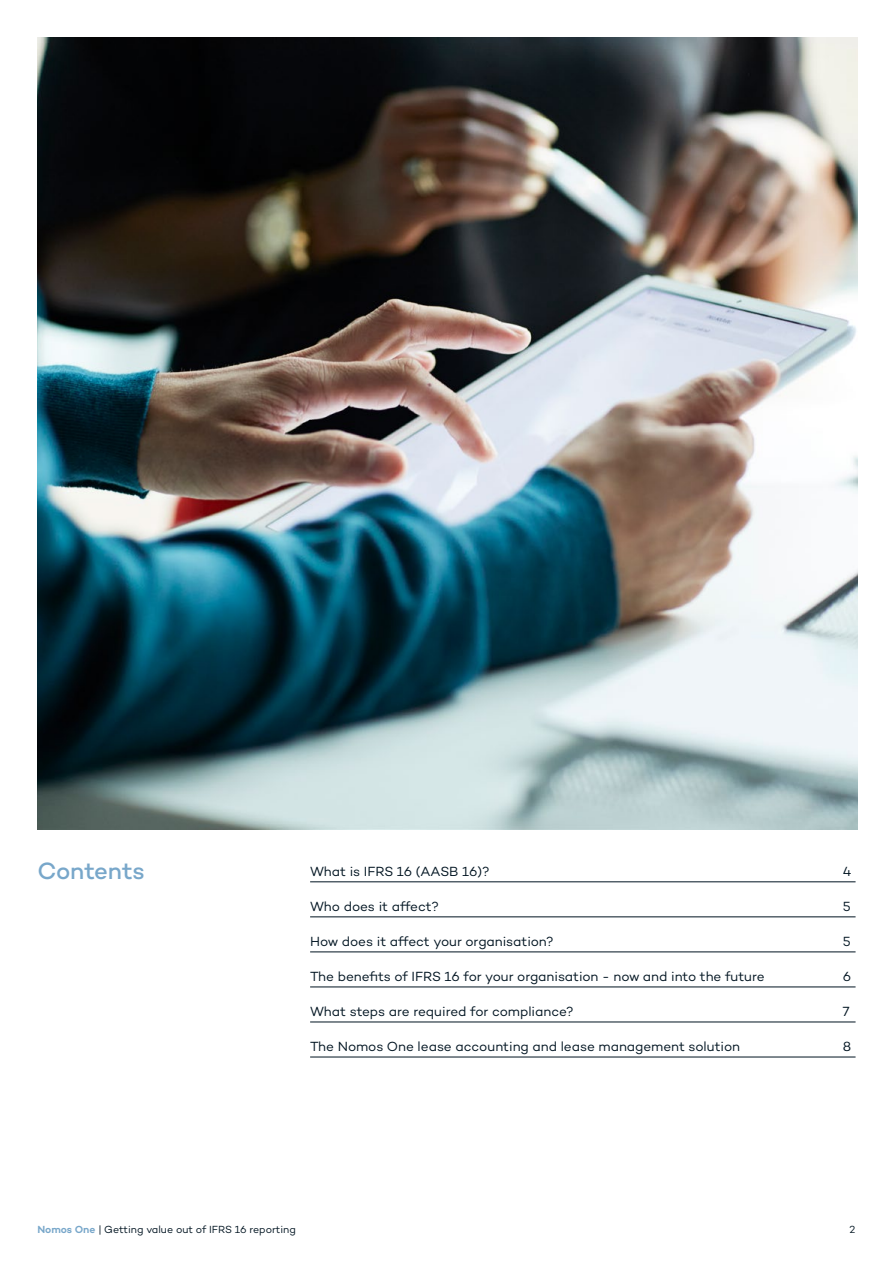
<style>
.page{position:relative;width:893px;height:1263px;background:#fff}
.page>*{position:absolute;margin:0;border:0;box-sizing:border-box;transform-origin:0 0}
.t1{font:500 24px "Campton";letter-spacing:-.01em;color:#78a7ca}
.t2{font:13.5px "Campton";color:#001421}
.t3{font:10.5px "Campton";color:#001421}
.s1{font-weight:600;color:#78a7ca}
</style>
<div class="page">
<hr style="left:310px;top:881px;width:545px;height:1px;background:#001421">
<hr style="left:310px;top:916px;width:545px;height:1px;background:#001421">
<hr style="left:310px;top:952px;width:545px;height:1px;background:#001421">
<hr style="left:310px;top:987px;width:545px;height:1px;background:#001421">
<hr style="left:310px;top:1022px;width:545px;height:1px;background:#001421">
<hr style="left:310px;top:1057px;width:545px;height:1px;background:#001421">
<img style="left:37px;top:37px;width:820px;height:792px">
<h1 class="t1" style="left:37px;top:856px;width:109px">Contents</h1>
<p class="t2" style="left:310px;top:863px;width:181px">What is IFRS 16 (AASB 16)?</p>
<p class="t2" style="left:310px;top:898px;width:131px">Who does it affect?</p>
<p class="t2" style="left:310px;top:933px;width:245px">How does it affect your organisation?</p>
<p class="t2" style="left:310px;top:968px;width:456px">The benefits of IFRS 16 for your organisation - now and into the future</p>
<p class="t2" style="left:310px;top:1003px;width:265px">What steps are required for compliance?</p>
<p class="t2" style="left:310px;top:1038px;width:431px">The Nomos One lease accounting and lease management solution</p>
<p class="t2" style="left:843px;top:863px;width:10px">4</p>
<p class="t2" style="left:843px;top:898px;width:9px">5</p>
<p class="t2" style="left:843px;top:933px;width:9px">5</p>
<p class="t2" style="left:843px;top:968px;width:10px">6</p>
<p class="t2" style="left:843px;top:1003px;width:8px">7</p>
<p class="t2" style="left:843px;top:1038px;width:10px">8</p>
<p class="t3" style="left:37px;top:1222px;width:260px"><span class="s1">Nomos One</span> | Getting value out of IFRS 16 reporting</p>
<p class="t3" style="left:850px;top:1223px;width:7px">2</p>
</div>
